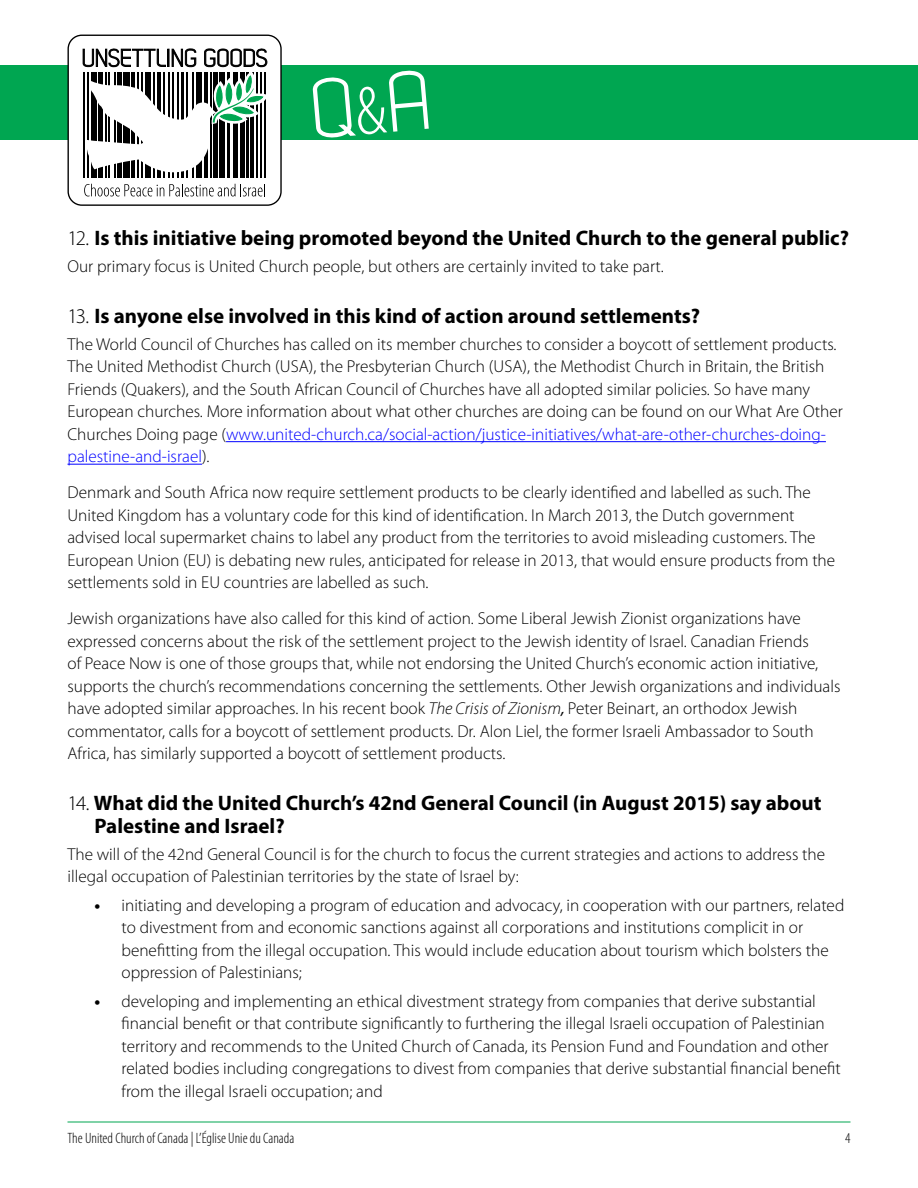
<style>
.page{position:relative;width:918px;height:1188px;background:#fff}
.page>*{position:absolute;margin:0;border:0;box-sizing:border-box;transform-origin:0 0}
.H2__Hanging{font:700 21px/22.5px "Myriad Pro";color:#000}
.body_text{font:300 17.25px/22.5px "Myriad Pro";color:#000}
.t1{font:300 condensed 15px "Myriad Pro";color:#000}
.s1{font-weight:300}
.s2{color:#00f}
.s3{font-style:italic}
.s4{font-weight:400;font-style:italic}
.s5{font-weight:700}
</style>
<div class="page">
<div style="left:0;top:66px;width:918px;height:74px;background:#00a651"></div>
<div style="left:68px;top:35px;width:213px;height:170px;background:#fff;border-radius:14px"></div>
<div style="left:68px;top:35px;width:214px;height:171px;border:1px solid #000;border-radius:14px"></div>
<svg style="left:84px;top:184px;width:181px;height:12px"></svg>
<svg style="left:82px;top:48px;width:186px;height:130px"></svg>
<hr style="left:68px;top:1122px;width:782px;height:1px;background:#00a651">
<hr style="left:226px;top:441px;width:600px;height:1px;background:#00f">
<hr style="left:68px;top:464px;width:134px;height:1px;background:#00f">
<p class="H2__Hanging" style="left:68px;top:226px;width:783px"><span class="s1">12.</span> Is this initiative being promoted beyond the United Church to the general public?</p>
<p class="body_text" style="left:68px;top:255px;width:598px">Our primary focus is United Church people, but others are certainly invited to take part.</p>
<p class="H2__Hanging" style="left:68px;top:304px;width:634px"><span class="s1">13.</span> Is anyone else involved in this kind of action around settlements?</p>
<p class="body_text" style="left:68px;top:333px;width:777px">The World Council of Churches has called on its member churches to consider a boycott of settlement products.<br>The United Methodist Church (USA), the Presbyterian Church (USA), the Methodist Church in Britain, the British Friends (Quakers), and the South African Council of Churches have all adopted similar policies. So have many European churches. More information about what other churches are doing can be found on our What Are Other Churches Doing page (<span class="s2">www.united-church.ca/social-action/justice-initiatives/what-are-other-churches-doing&shy;palestine-and-israel</span>).</p>
<p class="body_text" style="left:68px;top:481px;width:769px">Denmark and South Africa now require settlement products to be clearly identified and labelled as such. The United Kingdom has a voluntary code for this kind of identification. In March 2013, the Dutch government advised local supermarket chains to label any product from the territories to avoid misleading customers. The European Union (EU) is debating new rules, anticipated for release in 2013, that would ensure products from the settlements sold in EU countries are labelled as such.</p>
<p class="body_text" style="left:68px;top:607px;width:775px">Jewish organizations have also called for this kind of action. Some Liberal Jewish Zionist organizations have expressed concerns about the risk of the settlement project to the Jewish identity of Israel. Canadian Friends<br>of Peace Now is one of those groups that, while not endorsing the United Church’s economic action initiative, supports the church’s recommendations concerning the settlements. Other Jewish organizations and individuals have adopted similar approaches. In his recent book <span class="s3">The Crisis of Zionism</span><span class="s4">,</span> Peter Beinart, an orthodox Jewish commentator, calls for a boycott of settlement products. Dr. Alon Liel, the former Israeli Ambassador to South Africa, has similarly supported a boycott of settlement products.</p>
<p class="H2__Hanging" style="left:94px;top:791px;width:728px;text-indent:-27px"><span class="s1">14.</span> What did the United Church’s 42nd General Council (in August 2015) say about<br>Palestine and Israel?</p>
<p class="body_text" style="left:68px;top:842px;width:759px">The will of the 42nd General Council is for the church to focus the current strategies and actions to address the illegal occupation of Palestinian territories by the state of Israel by:</p>
<p class="body_text" style="left:122px;top:893px;width:724px;text-indent:-27px"><span class="s5">•</span> initiating and developing a program of education and advocacy, in cooperation with our partners, related to divestment from and economic sanctions against all corporations and institutions complicit in or benefitting from the illegal occupation. This would include education about tourism which bolsters the oppression of Palestinians;</p>
<p class="body_text" style="left:122px;top:989px;width:721px;text-indent:-27px"><span class="s5">•</span> developing and implementing an ethical divestment strategy from companies that derive substantial financial benefit or that contribute significantly to furthering the illegal Israeli occupation of Palestinian territory and recommends to the United Church of Canada, its Pension Fund and Foundation and other related bodies including congregations to divest from companies that derive substantial financial benefit from the illegal Israeli occupation; and</p>
<p class="t1" style="left:68px;top:1129px;width:228px">The United Church of Canada | L’Église Unie du Canada</p>
<p class="t1" style="left:845px;top:1129px;width:7px">4</p>
</div>
